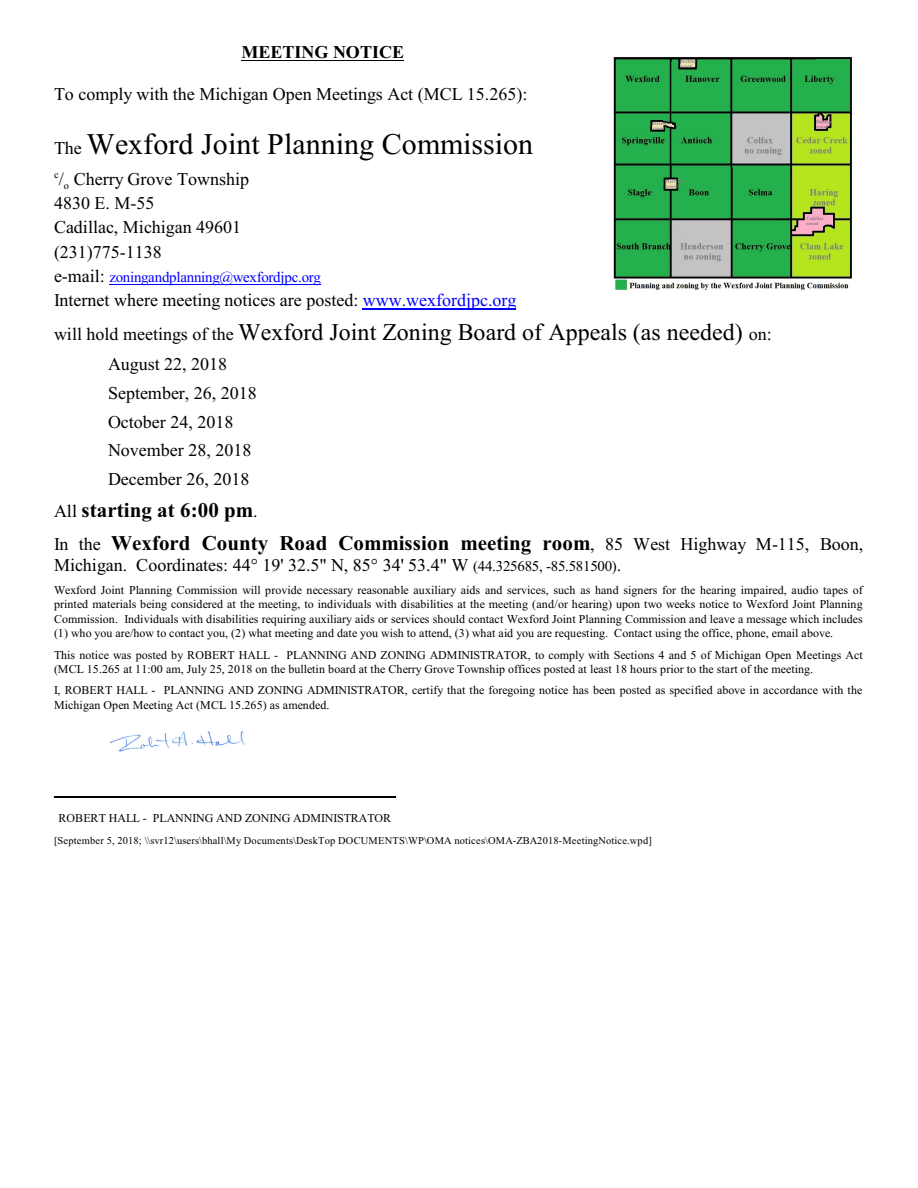
<style>
.page{position:relative;width:918px;height:1188px;background:#fff}
.page>*{position:absolute;margin:0;border:0;box-sizing:border-box;transform-origin:0 0}
.t1{font:30px "Times New Roman";color:#000}
.t2{font:24px "Times New Roman";color:#000}
.t3{font:700 21px/32.4px "Times New Roman";color:#000}
.t4{font:18px/28.7px "Times New Roman";color:#000}
.t5{font:700 18px "Times New Roman";color:#000}
.t6{font:15px "Times New Roman";letter-spacing:-.02em;color:#00f}
.t7{font:12px/14.2px "Times New Roman";color:#000}
.t8{font:10.5px "Times New Roman";letter-spacing:.015em;color:#000}
.s1{font-size:18px}
.s2{font-size:18px;color:#000}
.s3{color:#00f}
.s4{font-weight:400;font-size:18px}
.s5{font-size:15px}
</style>
<div class="page">
<img style="left:109px;top:731px;width:136px;height:21px">
<hr style="left:242px;top:60px;width:162px;height:1px;background:#000">
<hr style="left:109px;top:284px;width:212px;height:1px;background:#00f">
<hr style="left:363px;top:309px;width:153px;height:1px;background:#00f">
<hr style="left:54px;top:796px;width:342px;height:1px;background:#000">
<img style="left:613px;top:57px;width:239px;height:234px">
<h3 class="t5" style="left:242px;top:46px;width:164px">MEETING NOTICE</h3>
<h3 class="t4" style="left:54px;top:81px;width:475px">To comply with the Michigan Open Meetings Act (MCL 15.265):</h3>
<h1 class="t1" style="left:54px;top:133px;width:481px"><span class="s1">The</span> Wexford Joint Planning Commission</h1>
<h3 class="t4" style="left:54px;top:168px;width:197px;line-height:24.3px"><sup>c</sup>/<sub>o</sub> Cherry Grove Township<br>4830 E. M-55<br>Cadillac, Michigan 49601 (231)775-1138</h3>
<p class="t6" style="left:54px;top:271px;width:269px"><span class="s2">e-mail:</span> zoningandplanning@wexfordjpc.org</p>
<h3 class="t4" style="left:54px;top:287px;width:464px">Internet where meeting notices are posted: <span class="s3">www.wexfordjpc.org</span></h3>
<h2 class="t2" style="left:54px;top:324px;width:719px"><span class="s1">will hold meetings of the</span> Wexford Joint Zoning Board of Appeals (as needed) <span class="s1">on:</span></h2>
<h3 class="t4" style="left:108px;top:352px;width:150px">August 22, 2018<br>September, 26, 2018<br>October 24, 2018<br>November 28, 2018<br>December 26, 2018</h3>
<h3 class="t3" style="left:54px;top:496px;width:811px"><span class="s4">All</span> starting at 6:00 pm<span class="s4">.<br>In the</span> Wexford County Road Commission meeting room<span class="s4">, 85 West Highway M-115, Boon,</span></h3>
<h3 class="t4" style="left:54px;top:553px;width:569px">Michigan. Coordinates: 44° 19' 32.5" N, 85° 34' 53.4" W <span class="s5">(44.325685, -85.581500)</span>.</h3>
<p class="t7" style="left:54px;top:584px;width:810px;text-align:justify">Wexford Joint Planning Commission will provide necessary reasonable auxiliary aids and services, such as hand signers for the hearing impaired, audio tapes of printed materials being considered at the meeting, to individuals with disabilities at the meeting (and/or hearing) upon two weeks notice to Wexford Joint Planning Commission. Individuals with disabilities requiring auxiliary aids or services should contact Wexford Joint Planning Commission and leave a message which includes (1) who you are/how to contact you, (2) what meeting and date you wish to attend, (3) what aid you are requesting. Contact using the office, phone, email above.</p>
<p class="t7" style="left:54px;top:649px;width:810px">This notice was posted by ROBERT HALL - PLANNING AND ZONING ADMINISTRATOR, to comply with Sections 4 and 5 of Michigan Open Meetings Act (MCL 15.265 at 11:00 am, July 25, 2018 on the bulletin board at the Cherry Grove Township offices posted at least 18 hours prior to the start of the meeting.</p>
<p class="t7" style="left:54px;top:684px;width:810px">I, ROBERT HALL - PLANNING AND ZONING ADMINISTRATOR, certify that the foregoing notice has been posted as specified above in accordance with the<br>Michigan Open Meeting Act (MCL 15.265) as amended.</p>
<p class="t7" style="left:58px;top:812px;width:334px">ROBERT HALL - PLANNING AND ZONING ADMINISTRATOR</p>
<p class="t8" style="left:54px;top:837px;width:599px">[September 5, 2018; \\svr12\users\bhall\My Documents\DeskTop DOCUMENTS\WP\OMA notices\OMA-ZBA2018-MeetingNotice.wpd]</p>
</div>
